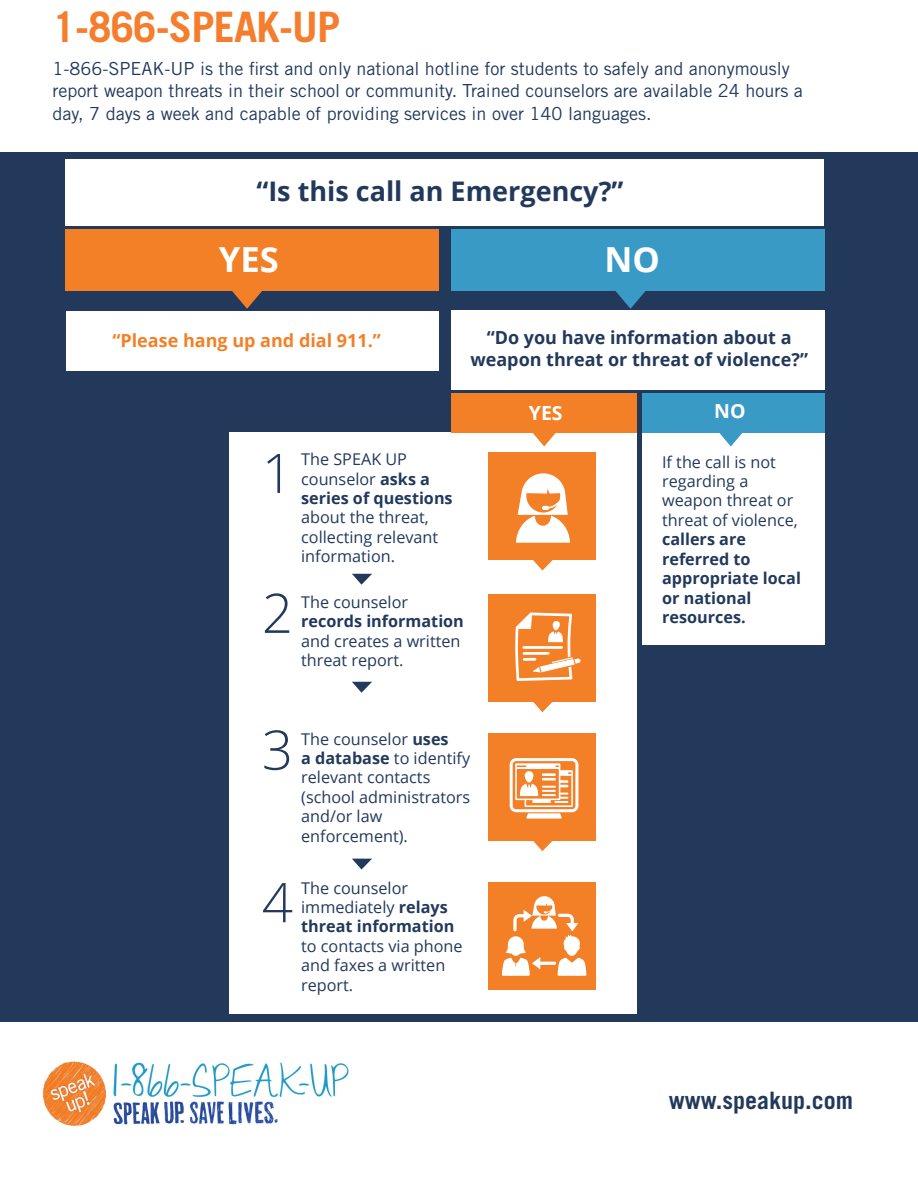
<style>
.page{position:relative;width:918px;height:1188px;background:#22395c}
.page>*{position:absolute;margin:0;border:0;box-sizing:border-box;transform-origin:0 0}
.t1{font:300 54.6px "Open Sans";color:#22395c}
.t2{font:700 42px "Trade Gothic LT Std";letter-spacing:-.02em;color:#f47e2d}
.t3{font:700 34.5px "Open Sans";color:#fff}
.t4{font:700 27px "Open Sans";color:#22395c}
.t5{font:700 24px "Trade Gothic LT Std";color:#22395c}
.t6{font:700 19.5px "Open Sans";color:#fff}
.t7{font:18px/22.6px "Trade Gothic LT Std";color:#22395c}
.t8{font:700 18px/21.6px "Open Sans";color:#22395c;text-align:center}
.t9{font:700 18px "Open Sans";color:#f38027}
.t10{font:16.2px/19.5px "Open Sans";color:#22395c}
.t11{font:700 16.2px/19.5px "Open Sans";color:#22395c}
.s1{font-weight:400}
.s2{font-weight:700}
</style>
<div class="page">
<div style="left:0;top:0;width:918px;height:152px;background:#fff"></div>
<div style="left:230px;top:432px;width:407px;height:582px;background:#fff"></div>
<div style="left:643px;top:432px;width:182px;height:212px;background:#fff"></div>
<div style="left:488px;top:594px;width:108px;height:108px;background:#f38027"></div>
<div style="left:488px;top:733px;width:108px;height:108px;background:#f38027"></div>
<div style="left:488px;top:882px;width:108px;height:108px;background:#f38027"></div>
<svg style="left:515px;top:613px;width:66px;height:68px"></svg>
<svg style="left:510px;top:758px;width:68px;height:61px"></svg>
<hr style="left:542px;top:778px;width:14px;height:3px;background:#fff">
<hr style="left:542px;top:773px;width:14px;height:3px;background:#fff">
<svg style="left:502px;top:896px;width:84px;height:80px"></svg>
<svg style="left:533px;top:560px;width:20px;height:11px"></svg>
<svg style="left:352px;top:574px;width:20px;height:11px"></svg>
<svg style="left:352px;top:682px;width:20px;height:11px"></svg>
<svg style="left:352px;top:859px;width:20px;height:11px"></svg>
<svg style="left:533px;top:702px;width:20px;height:10px"></svg>
<svg style="left:533px;top:841px;width:20px;height:10px"></svg>
<div style="left:488px;top:452px;width:108px;height:108px;background:#f38027"></div>
<svg style="left:516px;top:473px;width:54px;height:70px"></svg>
<div style="left:66px;top:311px;width:373px;height:60px;background:#fff"></div>
<div style="left:451px;top:311px;width:374px;height:79px;background:#fff"></div>
<div style="left:66px;top:229px;width:373px;height:61px;background:#f38027"></div>
<div style="left:451px;top:229px;width:373px;height:61px;background:#3a9ac6"></div>
<div style="left:451px;top:393px;width:186px;height:39px;background:#f38027"></div>
<div style="left:643px;top:393px;width:182px;height:39px;background:#3a9ac6"></div>
<svg style="left:223px;top:290px;width:49px;height:19px"></svg>
<svg style="left:529px;top:432px;width:32px;height:15px"></svg>
<svg style="left:715px;top:432px;width:32px;height:15px"></svg>
<svg style="left:607px;top:290px;width:49px;height:19px"></svg>
<div style="left:65px;top:159px;width:758px;height:67px;background:#fff"></div>
<div style="left:0;top:1023px;width:918px;height:165px;background:#fff"></div>
<img style="left:42px;top:1061px;width:307px;height:65px">
<h2 class="t2" style="left:53px;top:2px;width:289px">1-866-SPEAK-UP</h2>
<p class="t7" style="left:53px;top:57px;width:752px">1-866-SPEAK-UP is the first and only national hotline for students to safely and anonymously report weapon threats in their school or community. Trained counselors are available 24 hours a day, 7 days a week and capable of providing services in over 140 languages.</p>
<h3 class="t4" style="left:256px;top:172px;width:369px">“Is this call an Emergency?”</h3>
<h3 class="t3" style="left:219px;top:235px;width:61px">YES</h3>
<h3 class="t3" style="left:604px;top:235px;width:57px">NO</h3>
<p class="t9" style="left:112px;top:328px;width:270px">“Please hang up and dial 911.”</p>
<p class="t8" style="left:470px;top:326px;width:339px">“Do you have information about a weapon threat or threat of violence?”</p>
<h1 class="t1" style="left:262px;top:436px;width:33px">1</h1>
<h1 class="t1" style="left:262px;top:576px;width:33px">2</h1>
<p class="t11" style="left:301px;top:449px;width:153px"><span class="s1">The SPEAK UP counselor</span> asks a series of questions</p>
<p class="t10" style="left:301px;top:507px;width:139px">about the threat, collecting relevant information.</p>
<p class="t10" style="left:301px;top:592px;width:108px">The counselor</p>
<p class="t11" style="left:301px;top:611px;width:164px">records information</p>
<p class="t10" style="left:301px;top:631px;width:161px">and creates a written threat report.</p>
<h1 class="t1" style="left:262px;top:712px;width:33px">3</h1>
<h1 class="t1" style="left:262px;top:865px;width:33px">4</h1>
<p class="t10" style="left:301px;top:729px;width:171px">The counselor <span class="s2">uses<br>a database</span> to identify relevant contacts (school administrators and/or law enforcement).</p>
<p class="t10" style="left:301px;top:878px;width:155px">The counselor immediately <span class="s2">relays threat information</span></p>
<p class="t10" style="left:301px;top:936px;width:163px">to contacts via phone and faxes a written report.</p>
<p class="t6" style="left:529px;top:399px;width:35px">YES</p>
<p class="t6" style="left:714px;top:397px;width:33px">NO</p>
<p class="t10" style="left:662px;top:452px;width:137px">If the call is not regarding a weapon threat or threat of violence,</p>
<p class="t11" style="left:662px;top:529px;width:140px">callers are referred to appropriate local or national resources.</p>
<h3 class="t5" style="left:669px;top:1085px;width:186px">www.speakup.com</h3>
</div>
